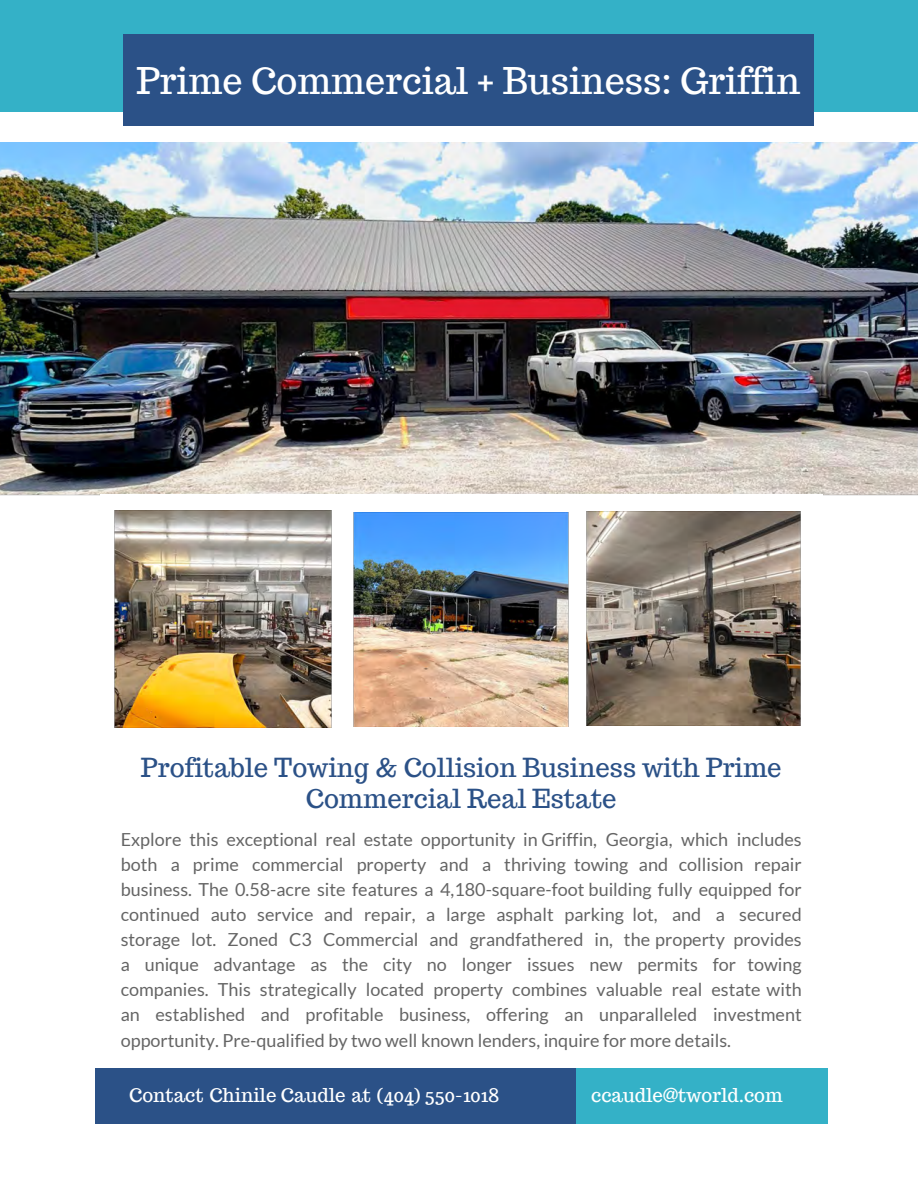
<style>
.page{position:relative;width:918px;height:1188px;background:#fff}
.page>*{position:absolute;margin:0;border:0;box-sizing:border-box;transform-origin:0 0}
.t1{font:36px "Trocchi";color:#fff}
.t2{font:25.65px/30.9px "Trocchi";color:#2b5187;text-align:center}
.t3{font:18.6px "Trocchi";color:#fff}
.t4{font:18px/25px "Lato";color:#656565;text-align:justify}
.s1{font-style:inherit}
</style>
<div class="page">
<img style="left:0;top:142px;width:918px;height:354px">
<div style="left:0;top:0;width:918px;height:112px;background:#34b1c7"></div>
<div style="left:95px;top:1069px;width:506px;height:55px;background:#2b5187"></div>
<div style="left:576px;top:1069px;width:252px;height:55px;background:#34b1c7"></div>
<div style="left:123px;top:34px;width:691px;height:91px;background:#2b5187"></div>
<div style="left:100px;top:494px;width:722px;height:248px;background:#fff"></div>
<img style="left:416px;top:512px;width:235px;height:215px">
<img style="left:504px;top:512px;width:297px;height:213px">
<img style="left:114px;top:511px;width:302px;height:217px">
<p class="t1" style="left:136px;top:57px;width:665px">Prime Commercial + Business: <span class="s1">Griffin</span></p>
<h2 class="t2" style="left:141px;top:753px;width:642px">Profitable Towing &amp; Collision Business with Prime<br>Commercial Real Estate</h2>
<h2 class="t4" style="left:121px;top:827px;width:683px">Explore this exceptional real estate opportunity in Griffin, Georgia, which includes both a prime commercial property and a thriving towing and collision repair business. The 0.58-acre site features a 4,180-square-foot building fully equipped for continued auto service and repair, a large asphalt parking lot, and a secured storage lot. Zoned C3 Commercial and grandfathered in, the property provides a unique advantage as the city no longer issues new permits for towing companies. This strategically located property combines valuable real estate with an established and profitable business, offering an unparalleled investment opportunity. Pre-qualified by two well known lenders, inquire for more details.</h2>
<h3 class="t3" style="left:129px;top:1083px;width:372px">Contact Chinile Caudle at (404) 550-1018</h3>
<p class="t3" style="left:591px;top:1083px;width:193px">ccaudle@tworld.com</p>
</div>
